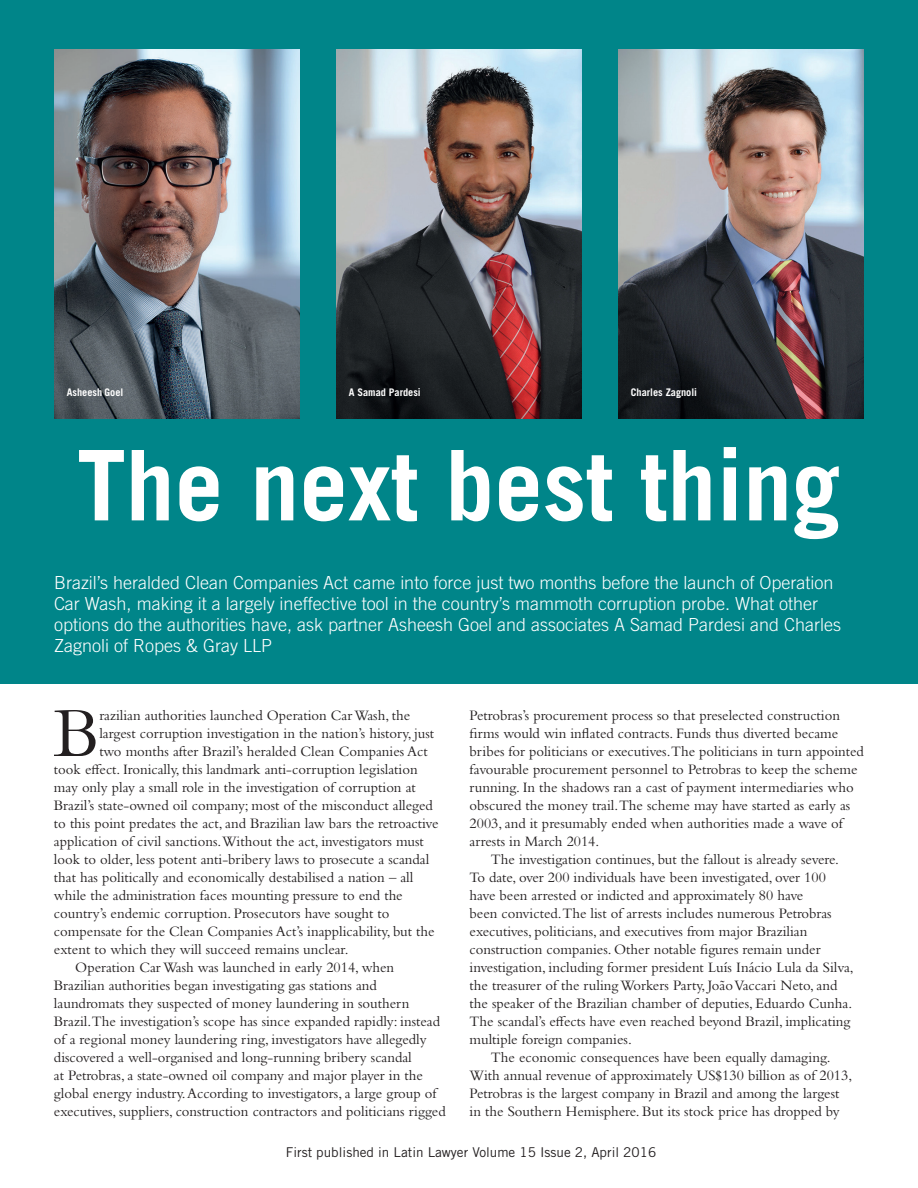
<style>
.page{position:relative;width:918px;height:1188px;background:#fff}
.page>*{position:absolute;margin:0;border:0;box-sizing:border-box;transform-origin:0 0}
.t1{font:700 97.5px "Trade Gothic LT Std";color:#fff}
.t2{font:72.9px "Bembo Std";color:#231f20}
.t3{font:300 18px/21px "Trade Gothic LT Std";color:#fff}
.t4{font:15px "Bembo Std";color:#231f20}
.t5{font:13.5px "Trade Gothic LT Std";color:#231f20}
.t6{font:700 10.5px "Trade Gothic LT Std";color:#fff}
</style>
<div class="page">
<div style="left:0;top:0;width:918px;height:684px;background:#008589"></div>
<img style="left:54px;top:50px;width:246px;height:368px">
<img style="left:336px;top:50px;width:246px;height:368px">
<img style="left:618px;top:50px;width:246px;height:368px">
<p class="t6" style="left:67px;top:386px;width:58px">Asheesh Goel</p>
<p class="t6" style="left:349px;top:386px;width:74px">A Samad Pardesi</p>
<p class="t6" style="left:631px;top:386px;width:68px">Charles Zagnoli</p>
<h1 class="t1" style="left:77px;top:426px;width:765px">The next best thing</h1>
<p class="t3" style="left:54px;top:572px;width:789px">Brazil’s heralded Clean Companies Act came into force just two months before the launch of Operation Car Wash, making it a largely ineffective tool in the country’s mammoth corruption probe. What other options do the authorities have, ask partner Asheesh Goel and associates A Samad Pardesi and Charles Zagnoli of Ropes &amp; Gray LLP</p>
<h2 class="t2" style="left:54px;top:691px;width:47px">B</h2>
<p class="t4" style="left:99px;top:707px;width:312px">razilian authorities launched Operation Car Wash, the</p>
<p class="t4" style="left:99px;top:725px;width:336px">largest corruption investigation in the nation’s history, just</p>
<p class="t4" style="left:99px;top:743px;width:330px">two months after Brazil’s heralded Clean Companies Act</p>
<p class="t4" style="left:54px;top:761px;width:365px">took effect. Ironically, this landmark anti-corruption legislation</p>
<p class="t4" style="left:54px;top:779px;width:363px">may only play a small role in the investigation of corruption at</p>
<p class="t4" style="left:54px;top:797px;width:380px">Brazil’s state-owned oil company; most of the misconduct alleged</p>
<p class="t4" style="left:54px;top:815px;width:386px">to this point predates the act, and Brazilian law bars the retroactive</p>
<p class="t4" style="left:54px;top:833px;width:371px">application of civil sanctions.Without the act, investigators must</p>
<p class="t4" style="left:54px;top:851px;width:377px">look to older, less potent anti-bribery laws to prosecute a scandal</p>
<p class="t4" style="left:54px;top:869px;width:361px">that has politically and economically destabilised a nation – all</p>
<p class="t4" style="left:54px;top:887px;width:350px">while the administration faces mounting pressure to end the</p>
<p class="t4" style="left:54px;top:905px;width:337px">country’s endemic corruption. Prosecutors have sought to</p>
<p class="t4" style="left:54px;top:923px;width:382px">compensate for the Clean Companies Act’s inapplicability, but the</p>
<p class="t4" style="left:54px;top:941px;width:296px">extent to which they will succeed remains unclear.</p>
<p class="t4" style="left:75px;top:959px;width:321px">Operation Car Wash was launched in early 2014, when</p>
<p class="t4" style="left:54px;top:977px;width:324px">Brazilian authorities began investigating gas stations and</p>
<p class="t4" style="left:54px;top:995px;width:357px">laundromats they suspected of money laundering in southern</p>
<p class="t4" style="left:54px;top:1013px;width:388px">Brazil.The investigation’s scope has since expanded rapidly: instead</p>
<p class="t4" style="left:54px;top:1031px;width:374px">of a regional money laundering ring, investigators have allegedly</p>
<p class="t4" style="left:54px;top:1049px;width:359px">discovered a well-organised and long-running bribery scandal</p>
<p class="t4" style="left:54px;top:1067px;width:370px">at Petrobras, a state-owned oil company and major player in the</p>
<p class="t4" style="left:54px;top:1085px;width:384px">global energy industry. According to investigators, a large group of</p>
<p class="t4" style="left:54px;top:1103px;width:393px">executives, suppliers, construction contractors and politicians rigged</p>
<p class="t4" style="left:470px;top:707px;width:372px">Petrobras’s procurement process so that preselected construction</p>
<p class="t4" style="left:470px;top:725px;width:370px">firms would win inflated contracts. Funds thus diverted became</p>
<p class="t4" style="left:470px;top:743px;width:396px">bribes for politicians or executives.The politicians in turn appointed</p>
<p class="t4" style="left:470px;top:761px;width:390px">favourable procurement personnel to Petrobras to keep the scheme</p>
<p class="t4" style="left:470px;top:779px;width:386px">running. In the shadows ran a cast of payment intermediaries who</p>
<p class="t4" style="left:470px;top:797px;width:382px">obscured the money trail.The scheme may have started as early as</p>
<p class="t4" style="left:470px;top:815px;width:375px">2003, and it presumably ended when authorities made a wave of</p>
<p class="t4" style="left:470px;top:833px;width:131px">arrests in March 2014.</p>
<p class="t4" style="left:491px;top:851px;width:350px">The investigation continues, but the fallout is already severe.</p>
<p class="t4" style="left:470px;top:869px;width:358px">To date, over 200 individuals have been investigated, over 100</p>
<p class="t4" style="left:470px;top:887px;width:335px">have been arrested or indicted and approximately 80 have</p>
<p class="t4" style="left:470px;top:905px;width:364px">been convicted.The list of arrests includes numerous Petrobras</p>
<p class="t4" style="left:470px;top:923px;width:339px">executives, politicians, and executives from major Brazilian</p>
<p class="t4" style="left:470px;top:941px;width:352px">construction companies. Other notable figures remain under</p>
<p class="t4" style="left:470px;top:959px;width:386px">investigation, including former president Luís Inácio Lula da Silva,</p>
<p class="t4" style="left:470px;top:977px;width:369px">the treasurer of the ruling Workers Party, João Vaccari Neto, and</p>
<p class="t4" style="left:470px;top:995px;width:384px">the speaker of the Brazilian chamber of deputies, Eduardo Cunha.</p>
<p class="t4" style="left:470px;top:1013px;width:382px">The scandal’s effects have even reached beyond Brazil, implicating</p>
<p class="t4" style="left:470px;top:1031px;width:164px">multiple foreign companies.</p>
<p class="t4" style="left:491px;top:1049px;width:341px">The economic consequences have been equally damaging.</p>
<p class="t4" style="left:470px;top:1067px;width:384px">With annual revenue of approximately US$130 billion as of 2013,</p>
<p class="t4" style="left:470px;top:1085px;width:371px">Petrobras is the largest company in Brazil and among the largest</p>
<p class="t4" style="left:470px;top:1103px;width:372px">in the Southern Hemisphere. But its stock price has dropped by</p>
<p class="t5" style="left:286px;top:1144px;width:372px">First published in Latin Lawyer Volume 15 Issue 2, April 2016</p>
</div>
